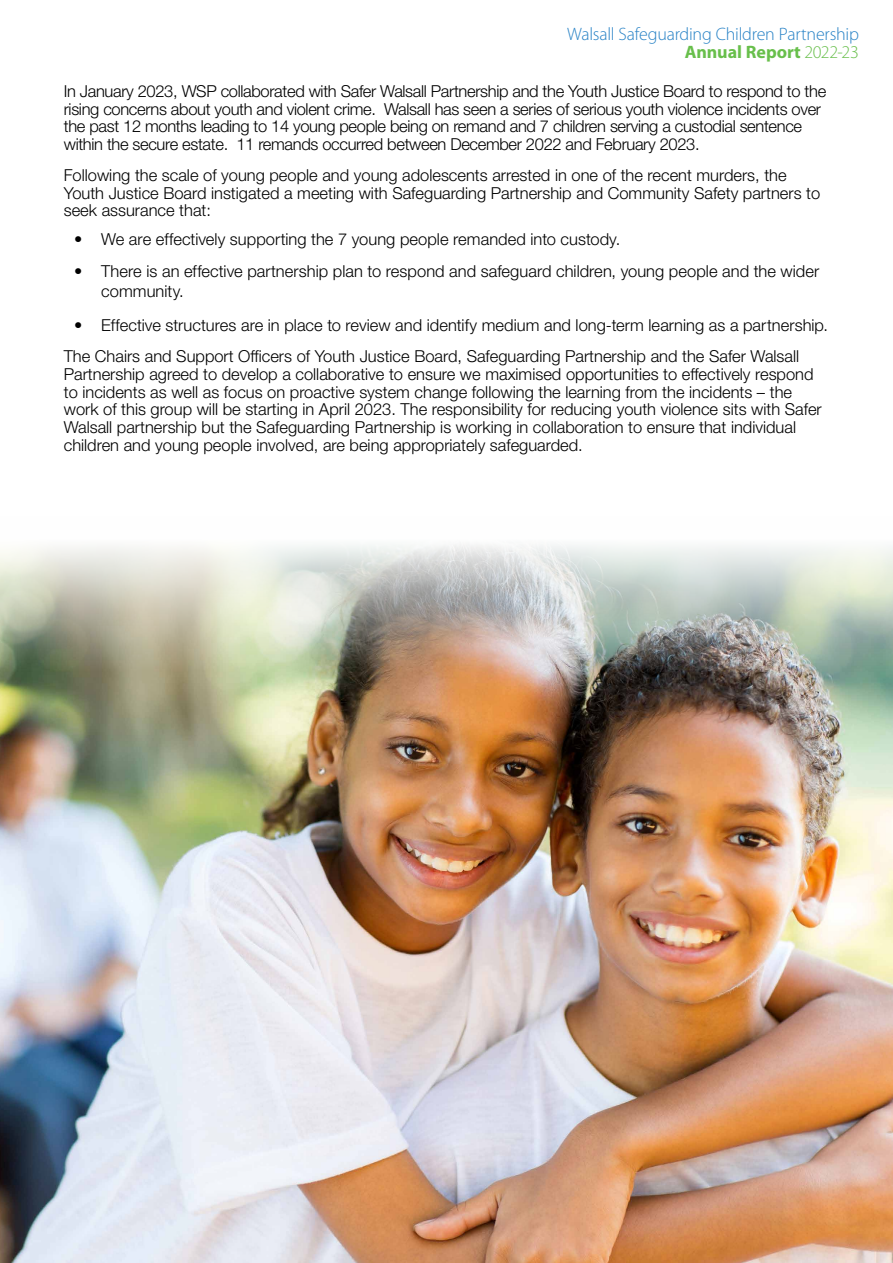
<style>
.page{position:relative;width:893px;height:1263px;background:#fff}
.page>*{position:absolute;margin:0;border:0;box-sizing:border-box;transform-origin:0 0}
.t1{font:300 18px/18px "Myriad Pro";letter-spacing:-.015em;color:#2983c6;text-align:right}
.t2{font:300 16.5px/17.9px "Helvetica Neue LT Std";color:#000}
.t3{font:300 16.5px/17.9px "Helvetica Neue LT Std";letter-spacing:-.02em;color:#000}
.s1{font-weight:700;color:#68bf4b}
.s2{color:#68bf4b}
</style>
<div class="page">
<img style="left:0;top:544px;width:893px;height:719px">
<p class="t1" style="left:567px;top:26px;width:293px">Walsall Safeguarding Children Partnership<br><span class="s1">Annual Report</span> <span class="s2">2022-23</span></p>
<p class="t3" style="left:64px;top:82px;width:764px">In January 2023, WSP collaborated with Safer Walsall Partnership and the Youth Justice Board to respond to the rising concerns about youth and violent crime. Walsall has seen a series of serious youth violence incidents over the past 12 months leading to 14 young people being on remand and 7 children serving a custodial sentence within the secure estate. 11 remands occurred between December 2022 and February 2023.</p>
<p class="t2" style="left:64px;top:166px;width:758px">Following the scale of young people and young adolescents arrested in one of the recent murders, the<br>Youth Justice Board instigated a meeting with Safeguarding Partnership and Community Safety partners to seek assurance that:</p>
<p class="t2" style="left:74px;top:230px;width:548px">• We are effectively supporting the 7 young people remanded into custody.</p>
<p class="t2" style="left:101px;top:261px;width:720px;line-height:19.8px;text-indent:-27px">• There is an effective partnership plan to respond and safeguard children, young people and the wider community.</p>
<p class="t2" style="left:74px;top:316px;width:755px">• Effective structures are in place to review and identify medium and long-term learning as a partnership.</p>
<p class="t2" style="left:64px;top:347px;width:759px">The Chairs and Support Officers of Youth Justice Board, Safeguarding Partnership and the Safer Walsall Partnership agreed to develop a collaborative to ensure we maximised opportunities to effectively respond to incidents as well as focus on proactive system change following the learning from the incidents – the work of this group will be starting in April 2023. The responsibility for reducing youth violence sits with Safer Walsall partnership but the Safeguarding Partnership is working in collaboration to ensure that individual children and young people involved, are being appropriately safeguarded.</p>
</div>
